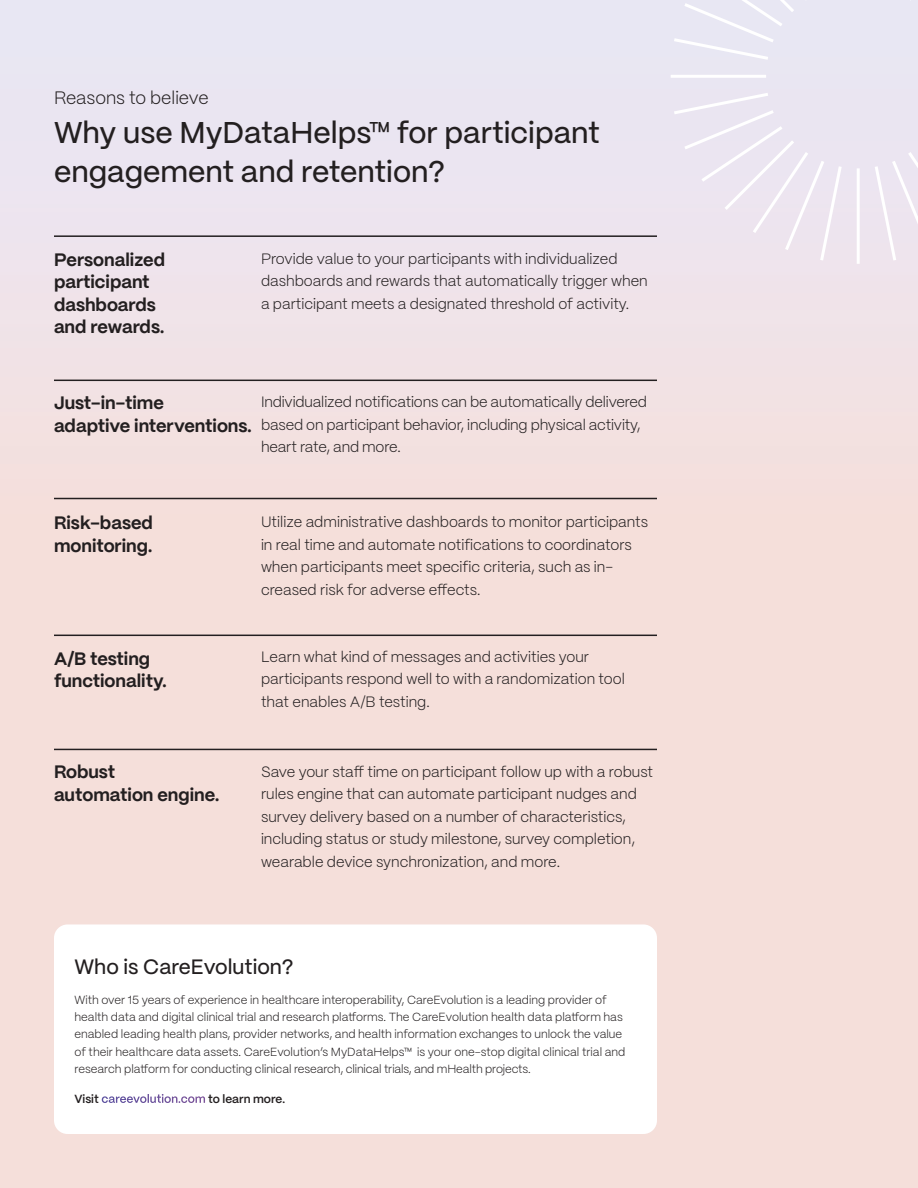
<style>
.page{position:relative;width:918px;height:1188px;background:#fff}
.page>*{position:absolute;margin:0;border:0;box-sizing:border-box;transform-origin:0 0}
.Text{font:500 30px/39px "PP Mori";color:#231f20}
.Text-2{font:500 20.7px "PP Mori";color:#231f20}
.Text-3{font:700 18px/22.5px "PP Mori";color:#231f20}
.Text-4{font:300 18px "PP Mori";color:#231f20}
.Text-5{font:300 15px/22.5px "PP Mori";color:#231f20}
.Text-6{font:300 11.7px/17.2px "PP Mori";color:#231f20}
.Text-7{font:600 11.7px "PP Mori";color:#231f20}
.s1{color:#fff}
</style>
<div class="page">
<div style="left:0;top:0;width:918px;height:1188px;background:linear-gradient(to bottom,#ebe5ef,#f8ddd2)"></div>
<hr style="left:54px;top:235px;width:603px;height:2px;background:#231f20">
<hr style="left:54px;top:380px;width:603px;height:1px;background:#231f20">
<hr style="left:54px;top:498px;width:603px;height:1px;background:#231f20">
<hr style="left:54px;top:635px;width:603px;height:1px;background:#231f20">
<hr style="left:54px;top:749px;width:603px;height:1px;background:#231f20">
<div style="left:54px;top:924px;width:603px;height:210px;background:#fff;border-radius:14px"></div>
<div style="left:668px;top:0;width:250px;height:267px;background:#ebe5f1"></div>
<p class="Text-4" style="left:54px;top:82px;width:156px">Reasons to believe</p>
<p class="Text" style="left:54px;top:111px;width:547px">Why use MyDataHelps™ for participant engagement and retention?</p>
<p class="Text-3" style="left:54px;top:247px;width:113px">Personalized participant dashboards and rewards.</p>
<p class="Text-5" style="left:261px;top:247px;width:388px">Provide value to your participants with individualized dashboards and rewards that automatically trigger when a participant meets a designated threshold of activity.</p>
<p class="Text-3" style="left:54px;top:391px;width:199px">Just-in-time<br>adaptive interventions.</p>
<p class="Text-5" style="left:261px;top:390px;width:388px">Individualized notifications can be automatically delivered based on participant behavior, including physical activity, heart rate, and more.</p>
<p class="Text-3" style="left:54px;top:511px;width:100px">Risk-based monitoring.</p>
<p class="Text-5" style="left:261px;top:510px;width:389px">Utilize administrative dashboards to monitor participants in real time and automate notifications to coordinators when participants meet specific criteria, such as in&shy;creased risk for adverse effects.</p>
<p class="Text-3" style="left:54px;top:646px;width:114px">A/B testing functionality.</p>
<p class="Text-5" style="left:261px;top:644px;width:365px">Learn what kind of messages and activities your participants respond well to with a randomization tool that enables A/B testing.</p>
<p class="Text-3" style="left:54px;top:760px;width:167px">Robust<br>automation engine.</p>
<p class="Text-5" style="left:261px;top:760px;width:394px">Save your staff time on participant follow up with a robust rules engine that can automate participant nudges and survey delivery based on a number of characteristics, including status or study milestone, survey completion, wearable device synchronization, and more.</p>
<p class="Text-2" style="left:75px;top:949px;width:220px">Who is CareEvolution?</p>
<p class="Text-6" style="left:75px;top:990px;width:552px">With over 15 years of experience in healthcare interoperability, CareEvolution is a leading provider of health data and digital clinical trial and research platforms. The CareEvolution health data platform has enabled leading health plans, provider networks, and health information exchanges to unlock the value of their healthcare data assets. CareEvolution’s MyDataHelps™ is your one-stop digital clinical trial and research platform for conducting clinical research, clinical trials, and mHealth projects.</p>
<p class="Text-7" style="left:75px;top:1089px;width:212px">Visit <span class="s1">careevolution.com</span> to learn more.</p>
</div>
